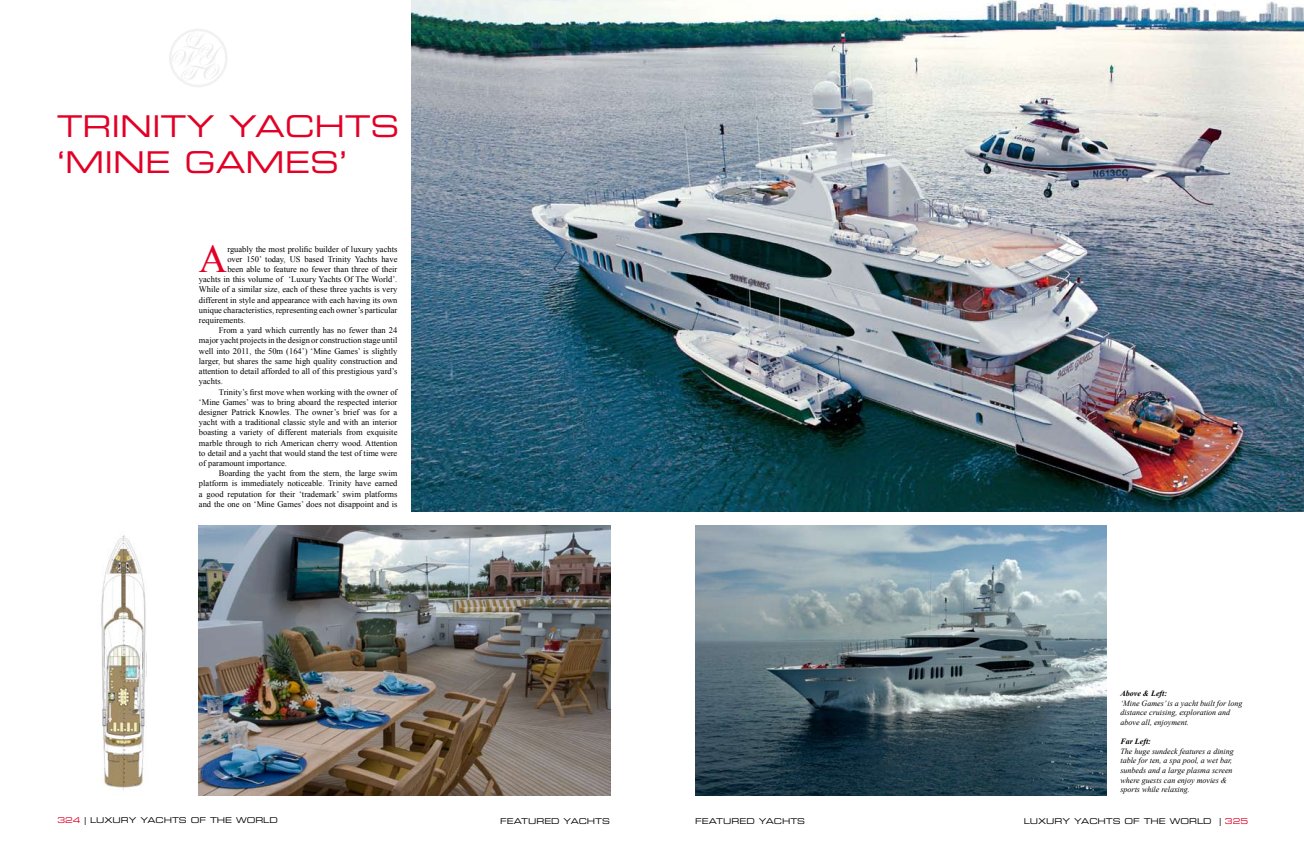
<style>
.page{position:relative;width:1304px;height:851px;background:#fff}
.page>*{position:absolute;margin:0;border:0;box-sizing:border-box;transform-origin:0 0}
.t1{font:39.3px "Times New Roman";color:#e20026}
.t2{font:30px/36px "Eurostile LT Std Ex 2";color:#e20026}
.t3{font:8.5px "Times New Roman";color:#000}
.t4{font:italic 8px/9.6px "Times New Roman";color:#000}
.t5{font:8px "Eurostile LT Std Ex 2";color:#000}
.t6{font:italic 700 8px "Times New Roman";color:#000}
.s1{color:#e20026}
</style>
<div class="page">
<img style="left:695px;top:525px;width:411px;height:269px">
<img style="left:411px;top:0;width:893px;height:511px">
<img style="left:101px;top:535px;width:46px;height:255px">
<img style="left:199px;top:525px;width:411px;height:269px">
<h2 class="t2" style="left:57px;top:107px;width:344px">TRINITY YACHTS ‘MINE GAMES’</h2>
<h1 class="t1" style="left:199px;top:232px;width:30px">A</h1>
<p class="t3" style="left:227px;top:243px;width:172px">rguably the most prolific builder of luxury yachts</p>
<p class="t3" style="left:227px;top:253px;width:172px">over 150’ today, US based Trinity Yachts have</p>
<p class="t3" style="left:227px;top:263px;width:172px">been able to feature no fewer than three of their</p>
<p class="t3" style="left:199px;top:273px;width:200px">yachts in this volume of ‘Luxury Yachts Of The World’.</p>
<p class="t3" style="left:199px;top:284px;width:200px">While of a similar size, each of these three yachts is very</p>
<p class="t3" style="left:199px;top:294px;width:200px">different in style and appearance with each having its own</p>
<p class="t3" style="left:199px;top:304px;width:200px">unique characteristics, representing each owner’s particular</p>
<p class="t3" style="left:199px;top:314px;width:48px">requirements.</p>
<p class="t3" style="left:219px;top:324px;width:180px">From a yard which currently has no fewer than 24</p>
<p class="t3" style="left:199px;top:335px;width:200px">major yacht projects in the design or construction stage until</p>
<p class="t3" style="left:199px;top:345px;width:200px">well into 2011, the 50m (164’) ‘Mine Games’ is slightly</p>
<p class="t3" style="left:199px;top:355px;width:200px">larger, but shares the same high quality construction and</p>
<p class="t3" style="left:199px;top:365px;width:200px">attention to detail afforded to all of this prestigious yard’s</p>
<p class="t3" style="left:199px;top:375px;width:25px">yachts.</p>
<p class="t3" style="left:219px;top:386px;width:180px">Trinity’s first move when working with the owner of</p>
<p class="t3" style="left:199px;top:396px;width:200px">‘Mine Games’ was to bring aboard the respected interior</p>
<p class="t3" style="left:199px;top:406px;width:200px">designer Patrick Knowles. The owner’s brief was for a</p>
<p class="t3" style="left:199px;top:416px;width:200px">yacht with a traditional classic style and with an interior</p>
<p class="t3" style="left:199px;top:426px;width:200px">boasting a variety of different materials from exquisite</p>
<p class="t3" style="left:199px;top:437px;width:200px">marble through to rich American cherry wood. Attention</p>
<p class="t3" style="left:199px;top:447px;width:200px">to detail and a yacht that would stand the test of time were</p>
<p class="t3" style="left:199px;top:457px;width:90px">of paramount importance.</p>
<p class="t3" style="left:219px;top:467px;width:180px">Boarding the yacht from the stern, the large swim</p>
<p class="t3" style="left:199px;top:477px;width:200px">platform is immediately noticeable. Trinity have earned</p>
<p class="t3" style="left:199px;top:488px;width:200px">a good reputation for their ‘trademark’ swim platforms</p>
<p class="t3" style="left:199px;top:498px;width:200px">and the one on ‘Mine Games’ does not disappoint and is</p>
<p class="t6" style="left:1120px;top:687px;width:48px">Above &amp; Left:</p>
<p class="t4" style="left:1120px;top:697px;width:123px">‘Mine Games’ is a yacht built for long distance cruising, exploration and above all, enjoyment.</p>
<p class="t6" style="left:1120px;top:735px;width:32px">Far Left:</p>
<p class="t4" style="left:1120px;top:745px;width:115px">The huge sundeck features a dining table for ten, a spa pool, a wet bar, sunbeds and a large plasma screen where guests can enjoy movies &amp; sports while relaxing.</p>
<p class="t5" style="left:57px;top:814px;width:222px"><span class="s1">324</span> | LUXURY YACHTS OF THE WORLD</p>
<p class="t5" style="left:1023px;top:815px;width:226px">LUXURY YACHTS OF THE WORLD | <span class="s1">325</span></p>
<p class="t5" style="left:500px;top:815px;width:111px">FEATURED YACHTS</p>
<p class="t5" style="left:695px;top:815px;width:111px">FEATURED YACHTS</p>
</div>
